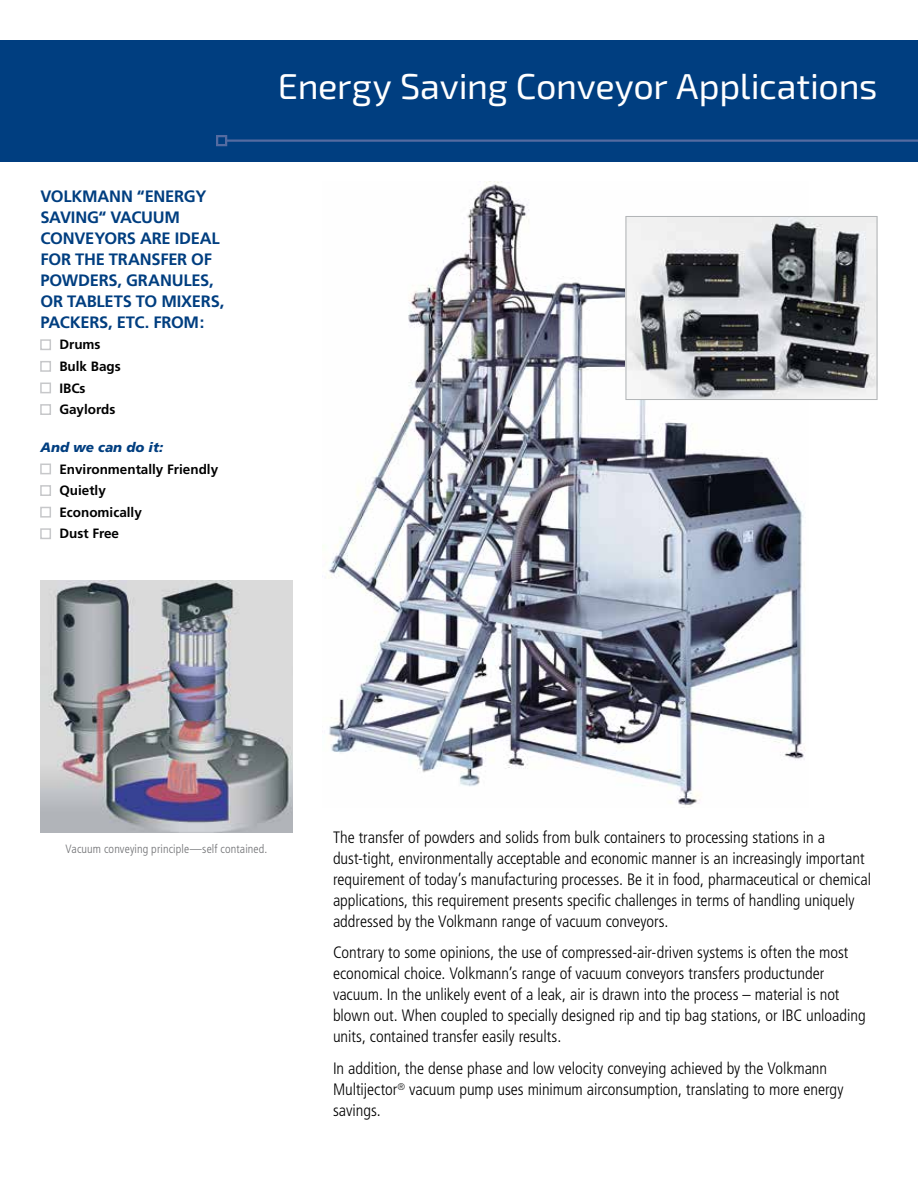
<style>
.page{position:relative;width:918px;height:1188px;background:#fff}
.page>*{position:absolute;margin:0;border:0;box-sizing:border-box;transform-origin:0 0}
.t1{font:36px "Exo 2.0";letter-spacing:-.01em;color:#fff}
.t2{font:300 condensed 16.5px/21px "Frutiger";letter-spacing:-.005em;color:#000}
.t3{font:700 16.5px/21px "Frutiger";letter-spacing:-.015em;color:#003e80}
.t4{font:700 13.5px "Frutiger";color:#000}
.t5{font:italic 900 13.5px "Frutiger";color:#003e80}
.t6{font:300 condensed 12px "Frutiger";letter-spacing:.01em;color:#6d6e71}
.s1{color:#c7c8ca}
</style>
<div class="page">
<img style="left:323px;top:181px;width:483px;height:625px">
<div style="left:0;top:40px;width:918px;height:122px;background:#003e80"></div>
<hr style="left:226px;top:140px;width:692px;height:2px;background:#546ba1">
<div style="left:216px;top:135px;width:11px;height:11px;border:2px solid #546ba1"></div>
<img style="left:40px;top:580px;width:252px;height:253px">
<img style="left:628px;top:218px;width:248px;height:180px">
<div style="left:626px;top:216px;width:252px;height:184px;border:1px solid #b1b4b6"></div>
<p class="t3" style="left:40px;top:185px;width:185px">VOLKMANN “ENERGY<br>SAVING“ VACUUM<br>CONVEYORS ARE IDEAL<br>FOR THE TRANSFER OF<br>POWDERS, GRANULES,<br>OR TABLETS TO MIXERS,<br>PACKERS, ETC. FROM:</p>
<p class="t4" style="left:40px;top:337px;width:62px"><span class="s1">■</span> Drums</p>
<p class="t4" style="left:40px;top:358px;width:82px"><span class="s1">■</span> Bulk Bags</p>
<p class="t4" style="left:40px;top:380px;width:47px"><span class="s1">■</span> IBCs</p>
<p class="t4" style="left:40px;top:402px;width:76px"><span class="s1">■</span> Gaylords</p>
<p class="t5" style="left:41px;top:439px;width:124px">And we can do it:</p>
<p class="t4" style="left:40px;top:461px;width:179px"><span class="s1">■</span> Environmentally Friendly</p>
<p class="t4" style="left:40px;top:483px;width:67px"><span class="s1">■</span> Quietly</p>
<p class="t4" style="left:40px;top:504px;width:103px"><span class="s1">■</span> Economically</p>
<p class="t4" style="left:40px;top:526px;width:80px"><span class="s1">■</span> Dust Free</p>
<h1 class="t1" style="left:278px;top:66px;width:601px">Energy Saving Conveyor Applications</h1>
<p class="t6" style="left:66px;top:842px;width:203px">Vacuum conveying principle—self contained.</p>
<p class="t2" style="left:333px;top:827px;width:540px">The transfer of powders and solids from bulk containers to processing stations in a dust-tight, environmentally acceptable and economic manner is an increasingly important requirement of today’s manufacturing processes. Be it in food, pharmaceutical or chemical applications, this requirement presents specific challenges in terms of handling uniquely addressed by the Volkmann range of vacuum conveyors.</p>
<p class="t2" style="left:333px;top:942px;width:534px">Contrary to some opinions, the use of compressed-air-driven systems is often the most economical choice. Volkmann’s range of vacuum conveyors transfers productunder vacuum. In the unlikely event of a leak, air is drawn into the process – material is not blown out. When coupled to specially designed rip and tip bag stations, or IBC unloading units, contained transfer easily results.</p>
<p class="t2" style="left:333px;top:1058px;width:512px">In addition, the dense phase and low velocity conveying achieved by the Volkmann<br>Multijector<sup>®</sup> vacuum pump uses minimum airconsumption, translating to more energy savings.</p>
</div>
